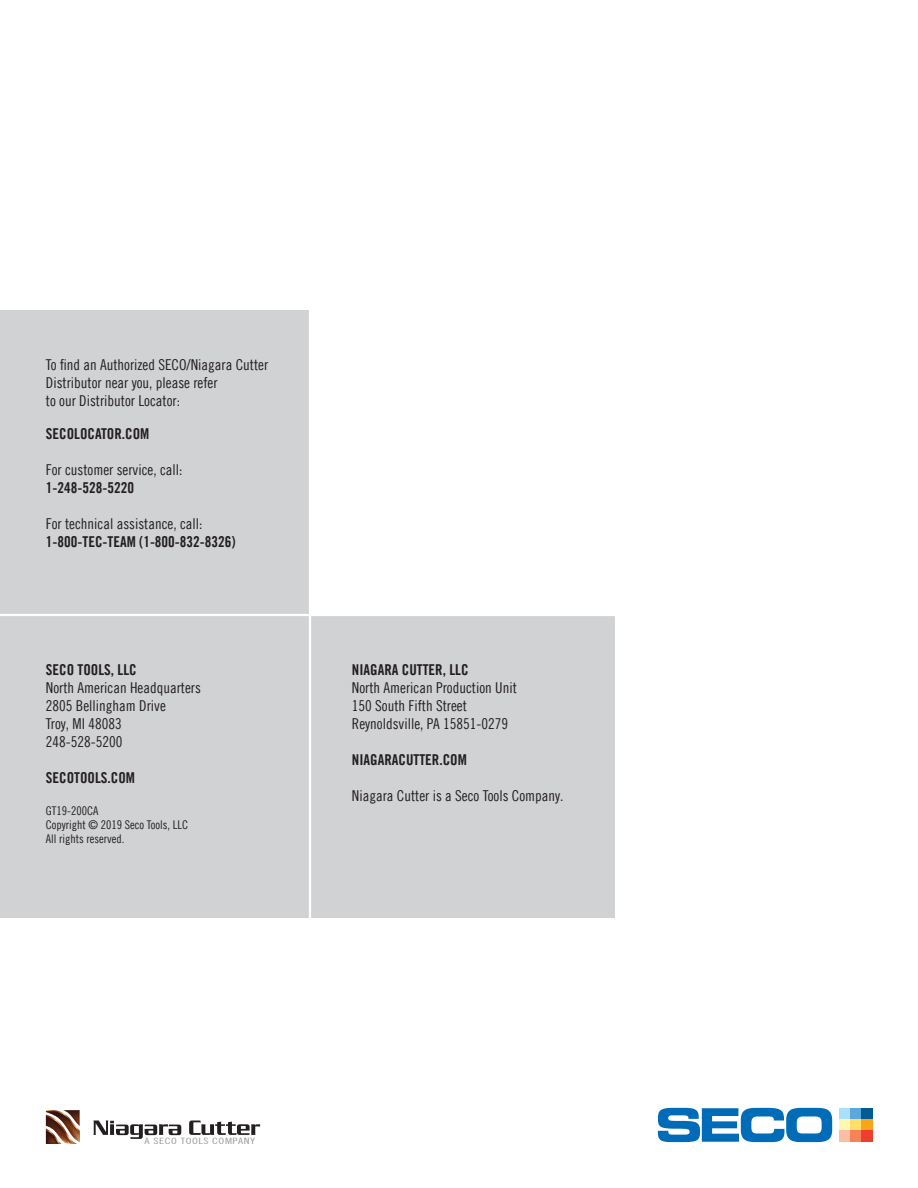
<style>
.page{position:relative;width:918px;height:1188px;background:#fff}
.page>*{position:absolute;margin:0;border:0;box-sizing:border-box;transform-origin:0 0}
.t1{font:15px/18px "Trade Gothic LT Com Cn 18";color:#231f20}
.t2{font:15px/18px "Trade Gothic LT Com Bd Cn 20";color:#231f20}
.t3{font:12px/14px "Trade Gothic LT Com Cn 18";color:#231f20}
.t4{font:8.7px "Trade Gothic LT Com Cn 18";letter-spacing:.05em;color:#999b9e;scale:1.32 1}
.s1{font-family:"Trade Gothic LT Com Bd Cn 20"}
.s2{font-family:"Trade Gothic LT Com Cn 18"}
</style>
<div class="page">
<div style="left:839px;top:1108px;width:11px;height:11px;background:#aae0f9"></div>
<div style="left:839px;top:1119px;width:11px;height:11px;background:#fff8ae"></div>
<div style="left:839px;top:1130px;width:11px;height:11px;background:#fabda6"></div>
<div style="left:850px;top:1108px;width:11px;height:11px;background:#5ba8dc"></div>
<div style="left:850px;top:1119px;width:11px;height:11px;background:#ffdf68"></div>
<div style="left:850px;top:1130px;width:11px;height:11px;background:#f58355"></div>
<div style="left:861px;top:1108px;width:11px;height:11px;background:#015a92"></div>
<div style="left:861px;top:1119px;width:11px;height:11px;background:#f9a51b"></div>
<div style="left:861px;top:1130px;width:11px;height:11px;background:#ef3e2e"></div>
<svg style="left:658px;top:1108px;width:174px;height:34px"></svg>
<div style="left:311px;top:616px;width:304px;height:302px;background:#d1d2d4"></div>
<div style="left:0;top:310px;width:309px;height:608px;background:#d1d2d4"></div>
<hr style="left:0;top:614px;width:639px;height:2px;background:#fff">
<svg style="left:93px;top:1121px;width:88px;height:18px"></svg>
<svg style="left:189px;top:1121px;width:71px;height:14px"></svg>
<svg style="left:46px;top:1110px;width:34px;height:34px"></svg>
<p class="t1" style="left:46px;top:356px;width:224px">To find an Authorized SECO/Niagara Cutter<br>Distributor near you, please refer</p>
<p class="t1" style="left:46px;top:392px;width:136px">to our Distributor Locator:</p>
<p class="t2" style="left:46px;top:424px;width:105px">SECOLOCATOR.COM</p>
<p class="t1" style="left:46px;top:460px;width:138px">For customer service, call:<br><span class="s1">1-248-528-5220</span></p>
<p class="t2" style="left:46px;top:514px;width:191px"><span class="s2">For technical assistance, call:<br></span>1-800-TEC-TEAM (1-800-832-8326)</p>
<p class="t1" style="left:46px;top:661px;width:156px"><span class="s1">SECO TOOLS, LLC<br></span>North American Headquarters</p>
<p class="t1" style="left:46px;top:697px;width:121px">2805 Bellingham Drive<br>Troy, MI 48083</p>
<p class="t1" style="left:46px;top:733px;width:78px">248-528-5200</p>
<p class="t2" style="left:46px;top:769px;width:91px">SECOTOOLS.COM</p>
<p class="t3" style="left:46px;top:804px;width:54px">GT19-200CA</p>
<p class="t3" style="left:46px;top:818px;width:144px">Copyright © 2019 Seco Tools, LLC<br>All rights reserved.</p>
<p class="t2" style="left:352px;top:661px;width:118px">NIAGARA CUTTER, LLC</p>
<p class="t1" style="left:352px;top:679px;width:166px">North American Production Unit</p>
<p class="t1" style="left:352px;top:697px;width:116px">150 South Fifth Street</p>
<p class="t1" style="left:352px;top:715px;width:158px">Reynoldsville, PA 15851-0279</p>
<p class="t2" style="left:352px;top:751px;width:116px">NIAGARACUTTER.COM</p>
<p class="t1" style="left:352px;top:787px;width:213px">Niagara Cutter is a Seco Tools Company.</p>
<p class="t4" style="left:145px;top:1135px;width:85px">A SECO TOOLS COMPANY</p>
</div>
